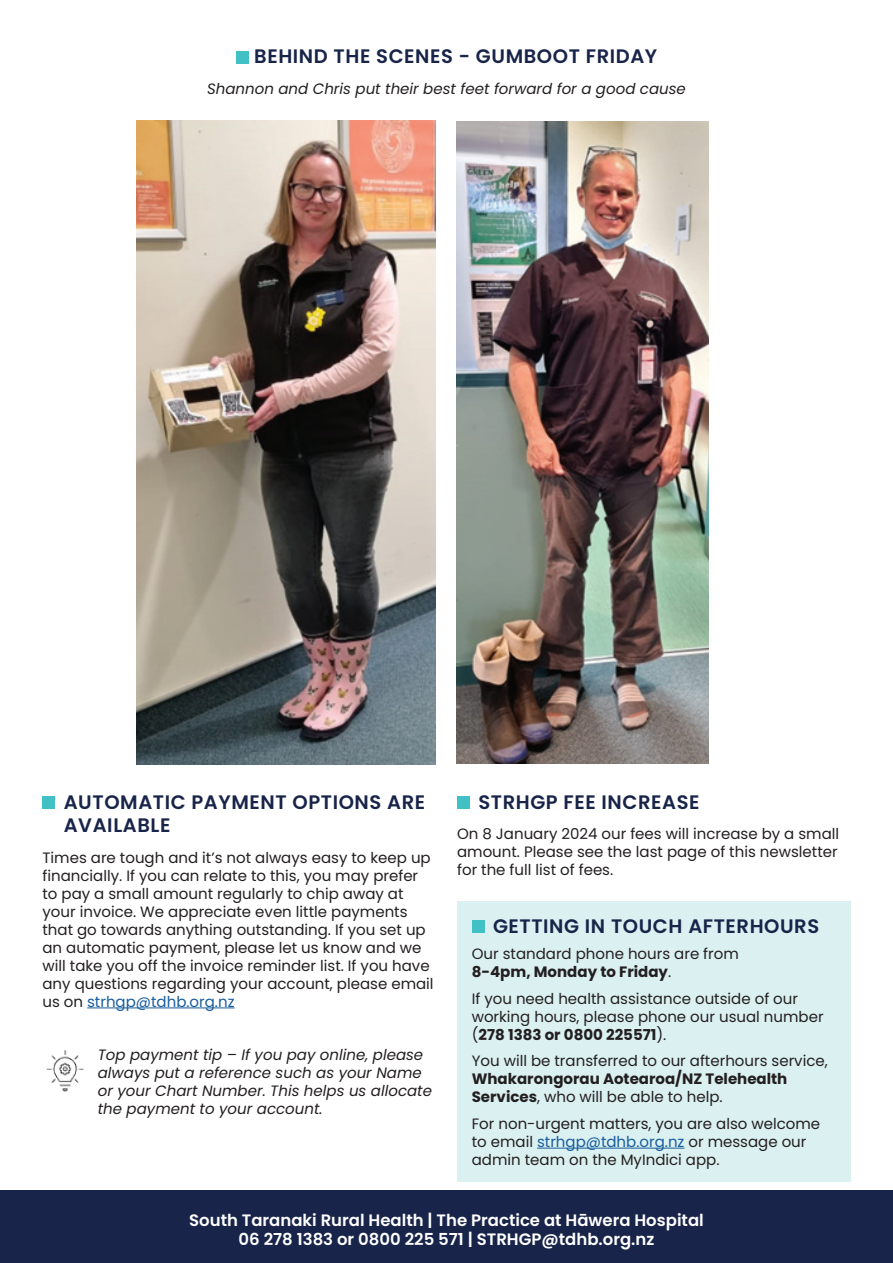
<style>
.page{position:relative;width:893px;height:1263px;background:#fff}
.page>*{position:absolute;margin:0;border:0;box-sizing:border-box;transform-origin:0 0}
.t1{font:600 19.5px/23.4px "Poppins";letter-spacing:.03em;color:#182449}
.t2{font:600 16.5px/19.8px "Poppins";color:#fff;text-align:center}
.t3{font:15px/18px "Poppins";color:#231f20}
.t4{font:italic 15px/18px "Poppins";color:#231f20}
.t5{font:700 15px/18px "Poppins";color:#231f20}
.s1{color:#175d9e}
.s2{font-weight:700}
.s3{font-weight:400}
</style>
<div class="page">
<div style="left:457px;top:901px;width:393px;height:281px;background:#dbf0f1"></div>
<hr style="left:537px;top:1148px;width:147px;height:1px;background:#175d9e">
<div style="left:472px;top:920px;width:12px;height:13px;background:#41c1c6"></div>
<div style="left:457px;top:796px;width:13px;height:13px;background:#41c1c6"></div>
<hr style="left:87px;top:1007px;width:148px;height:1px;background:#175d9e">
<div style="left:43px;top:796px;width:12px;height:13px;background:#41c1c6"></div>
<div style="left:236px;top:51px;width:12px;height:12px;background:#41c1c6"></div>
<div style="left:0;top:1191px;width:893px;height:72px;background:#182449"></div>
<img style="left:46px;top:1049px;width:38px;height:43px">
<img style="left:137px;top:121px;width:298px;height:643px">
<img style="left:456px;top:122px;width:252px;height:642px">
<h1 class="t1" style="left:254px;top:45px;width:405px">BEHIND THE SCENES - GUMBOOT FRIDAY</h1>
<p class="t4" style="left:207px;top:80px;width:480px">Shannon and Chris put their best feet forward for a good cause</p>
<h1 class="t1" style="left:64px;top:790px;width:363px">AUTOMATIC PAYMENT OPTIONS ARE<br>AVAILABLE</h1>
<p class="t3" style="left:43px;top:848px;width:393px">Times are tough and it’s not always easy to keep up financially. If you can relate to this, you may prefer to pay a small amount regularly to chip away at your invoice. We appreciate even little payments that go towards anything outstanding. If you set up an automatic payment, please let us know and we will take you off the invoice reminder list. If you have any questions regarding your account, please email us on <span class="s1">strhgp@tdhb.org.nz</span></p>
<p class="t4" style="left:98px;top:1045px;width:336px">Top payment tip – If you pay online, please always put a reference such as your Name or your Chart Number. This helps us allocate the payment to your account.</p>
<h1 class="t1" style="left:478px;top:790px;width:223px">STRHGP FEE INCREASE</h1>
<p class="t3" style="left:457px;top:825px;width:384px;text-align:justify">On 8 January 2024 our fees will increase by a small amount. Please see the last page of this newsletter for the full list of fees.</p>
<h1 class="t1" style="left:493px;top:914px;width:328px">GETTING IN TOUCH AFTERHOURS</h1>
<p class="t3" style="left:472px;top:945px;width:269px">Our standard phone hours are from<br><span class="s2">8-4pm, Monday to Friday</span>.</p>
<p class="t3" style="left:472px;top:990px;width:353px">If you need health assistance outside of our working hours, please phone our usual number (<span class="s2">278 1383 or 0800 225571</span>).</p>
<p class="t3" style="left:472px;top:1052px;width:358px">You will be transferred to our afterhours service,</p>
<p class="t5" style="left:472px;top:1070px;width:317px">Whakarongorau Aotearoa/NZ Telehealth<br>Services<span class="s3">, who will be able to help.</span></p>
<p class="t3" style="left:472px;top:1115px;width:350px">For non-urgent matters, you are also welcome to email <span class="s1">strhgp@tdhb.org.nz</span> or message our admin team on the MyIndici app.</p>
<p class="t2" style="left:189px;top:1210px;width:516px">South Taranaki Rural Health | The Practice at Hāwera Hospital<br>06 278 1383 or 0800 225 571 | STRHGP@tdhb.org.nz</p>
</div>
